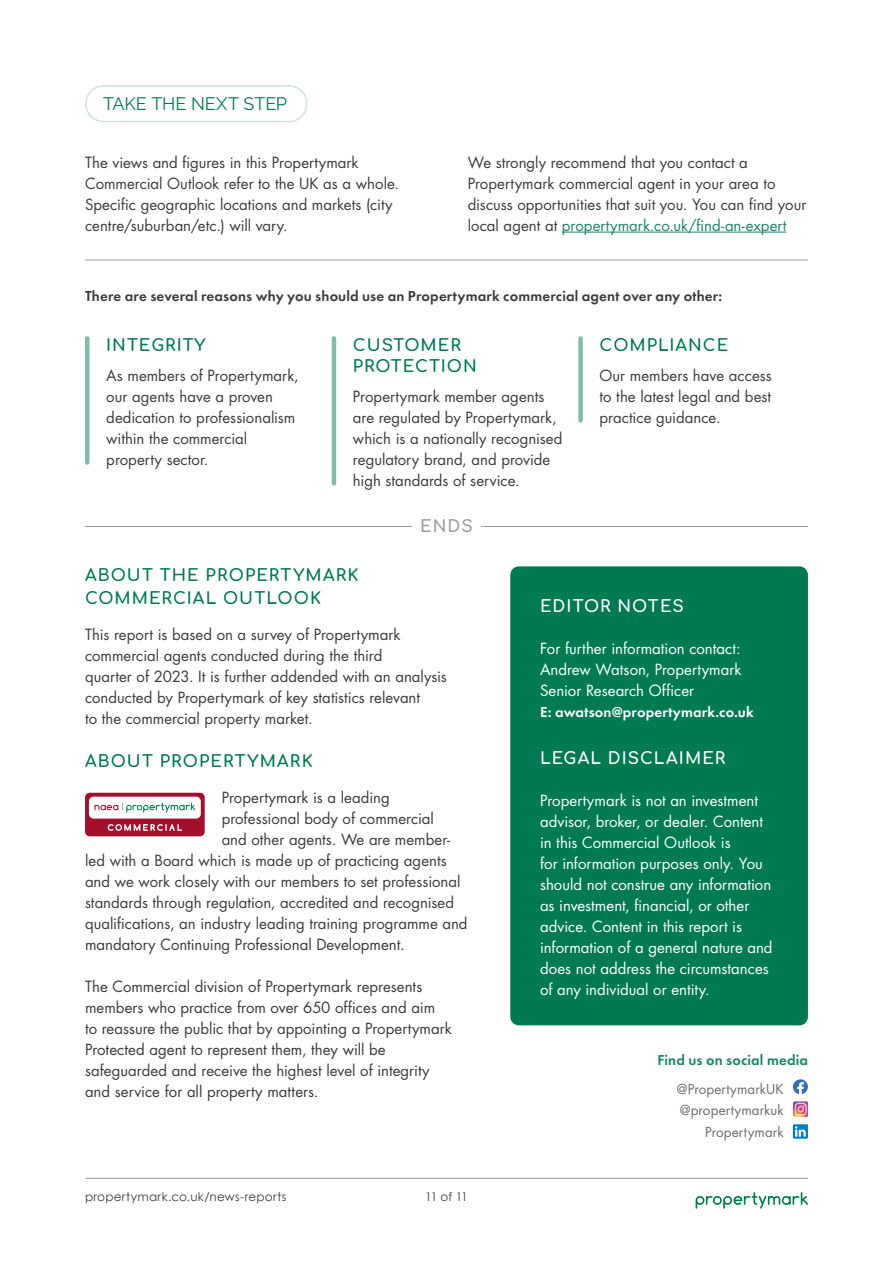
<style>
.page{position:relative;width:893px;height:1263px;background:#fff}
.page>*{position:absolute;margin:0;border:0;box-sizing:border-box;transform-origin:0 0}
.t1{font:18px "Raleway";letter-spacing:-.005em;color:#007a53}
.t2{font:700 16.5px/21px "Comfortaa";letter-spacing:.06em;color:#007a53}
.t3{font:700 16.5px "Comfortaa";letter-spacing:.065em;color:#fff}
.t4{font:700 16.5px "Comfortaa";color:#9d9d9c}
.t5{font:15px/21px "Futura Std";color:#3c3c3b}
.t6{font:15px/21px "Futura Std";color:#fff;text-align:justify}
.t7{font:600 15px "Futura PT";letter-spacing:.01em;color:#3c3c3b}
.t8{font:600 15px "Futura PT";letter-spacing:.01em;color:#fff}
.t9{font:600 15px "Futura PT";letter-spacing:.01em;color:#1a8764}
.t10{font:13.5px/21.8px "Futura Std";letter-spacing:.005em;color:#706f6f;text-align:right}
.t11{font:12px "Century Gothic";letter-spacing:.02em;color:#3c3c3b}
.s1{color:#1a8764}
</style>
<div class="page">
<hr style="left:85px;top:1178px;width:723px;height:1px;background:#9d9d9c">
<svg style="left:696px;top:1192px;width:112px;height:16px"></svg>
<div style="left:510px;top:566px;width:298px;height:459px;background:#007a53;border-radius:9px"></div>
<div style="left:85px;top:338px;width:5px;height:124px;background:#80bca9"></div>
<hr style="left:332px;top:338px;width:4px;height:145px;background:#80bca9">
<div style="left:578px;top:338px;width:5px;height:82px;background:#80bca9"></div>
<hr style="left:562px;top:232px;width:224px;height:1px;background:#1a8764">
<hr style="left:85px;top:260px;width:723px;height:1px;background:#9d9d9c">
<hr style="left:85px;top:526px;width:723px;height:1px;background:#9d9d9c">
<div style="left:412px;top:518px;width:69px;height:16px;background:#fff"></div>
<svg style="left:85px;top:793px;width:120px;height:43px"></svg>
<svg style="left:793px;top:1079px;width:15px;height:15px"></svg>
<svg style="left:793px;top:1124px;width:15px;height:15px"></svg>
<img style="left:793px;top:1101px;width:15px;height:16px">
<div style="left:85px;top:85px;width:223px;height:37px;border:2px solid #cce4dd;border-radius:18px"></div>
<p class="t1" style="left:103px;top:93px;width:185px">TAKE THE NEXT STEP</p>
<p class="t5" style="left:85px;top:152px;width:316px">The views and figures in this Propertymark Commercial Outlook refer to the UK as a whole.<br>Specific geographic locations and markets (city centre/suburban/etc.) will vary.</p>
<p class="t5" style="left:468px;top:152px;width:340px">We strongly recommend that you contact a Propertymark commercial agent in your area to discuss opportunities that suit you. You can find your local agent at <span class="s1">propertymark.co.uk/find-an-expert</span></p>
<p class="t7" style="left:85px;top:286px;width:639px">There are several reasons why you should use an Propertymark commercial agent over any other:</p>
<p class="t2" style="left:106px;top:332px;width:101px">INTEGRITY</p>
<p class="t5" style="left:106px;top:365px;width:194px">As members of Propertymark, our agents have a proven dedication to professionalism within the commercial property sector.</p>
<p class="t2" style="left:353px;top:332px;width:125px">CUSTOMER<br>PROTECTION</p>
<p class="t5" style="left:353px;top:386px;width:211px">Propertymark member agents are regulated by Propertymark, which is a nationally recognised regulatory brand, and provide high standards of service.</p>
<p class="t2" style="left:600px;top:332px;width:130px">COMPLIANCE</p>
<p class="t5" style="left:600px;top:365px;width:174px;text-align:justify">Our members have access to the latest legal and best practice guidance.</p>
<p class="t4" style="left:420px;top:511px;width:54px">ENDS</p>
<p class="t2" style="left:85px;top:562px;width:275px;line-height:22.5px">ABOUT THE PROPERTYMARK<br>COMMERCIAL OUTLOOK</p>
<p class="t5" style="left:85px;top:624px;width:363px">This report is based on a survey of Propertymark commercial agents conducted during the third<br>quarter of 2023. It is further addended with an analysis conducted by Propertymark of key statistics relevant<br>to the commercial property market.</p>
<p class="t2" style="left:85px;top:749px;width:229px">ABOUT PROPERTYMARK</p>
<p class="t5" style="left:222px;top:787px;width:170px">Propertymark is a leading</p>
<p class="t5" style="left:222px;top:808px;width:214px">professional body of commercial</p>
<p class="t5" style="left:222px;top:829px;width:230px">and other agents. We are member-</p>
<p class="t5" style="left:85px;top:850px;width:363px">led with a Board which is made up of practicing agents</p>
<p class="t5" style="left:85px;top:871px;width:377px">and we work closely with our members to set professional</p>
<p class="t5" style="left:85px;top:892px;width:371px">standards through regulation, accredited and recognised</p>
<p class="t5" style="left:85px;top:913px;width:384px">qualifications, an industry leading training programme and</p>
<p class="t5" style="left:85px;top:934px;width:321px">mandatory Continuing Professional Development.</p>
<p class="t5" style="left:85px;top:976px;width:368px">The Commercial division of Propertymark represents members who practice from over 650 offices and aim<br>to reassure the public that by appointing a Propertymark Protected agent to represent them, they will be safeguarded and receive the highest level of integrity and service for all property matters.</p>
<p class="t11" style="left:85px;top:1188px;width:203px">propertymark.co.uk/news-reports</p>
<p class="t11" style="left:425px;top:1188px;width:44px">11 of 11</p>
<p class="t3" style="left:540px;top:591px;width:145px">EDITOR NOTES</p>
<p class="t6" style="left:540px;top:638px;width:203px">For further information contact:<br>Andrew Watson, Propertymark Senior Research Officer</p>
<p class="t8" style="left:540px;top:703px;width:215px">E: awatson@propertymark.co.uk</p>
<p class="t3" style="left:540px;top:742px;width:187px">LEGAL DISCLAIMER</p>
<p class="t6" style="left:540px;top:790px;width:234px;text-align:left">Propertymark is not an investment advisor, broker, or dealer. Content in this Commercial Outlook is<br>for information purposes only. You should not construe any information as investment, financial, or other advice. Content in this report is information of a general nature and does not address the circumstances of any individual or entity.</p>
<p class="t9" style="left:657px;top:1051px;width:152px">Find us on social media</p>
<p class="t10" style="left:677px;top:1078px;width:108px">@PropertymarkUK @propertymarkuk<br>Propertymark</p>
</div>
